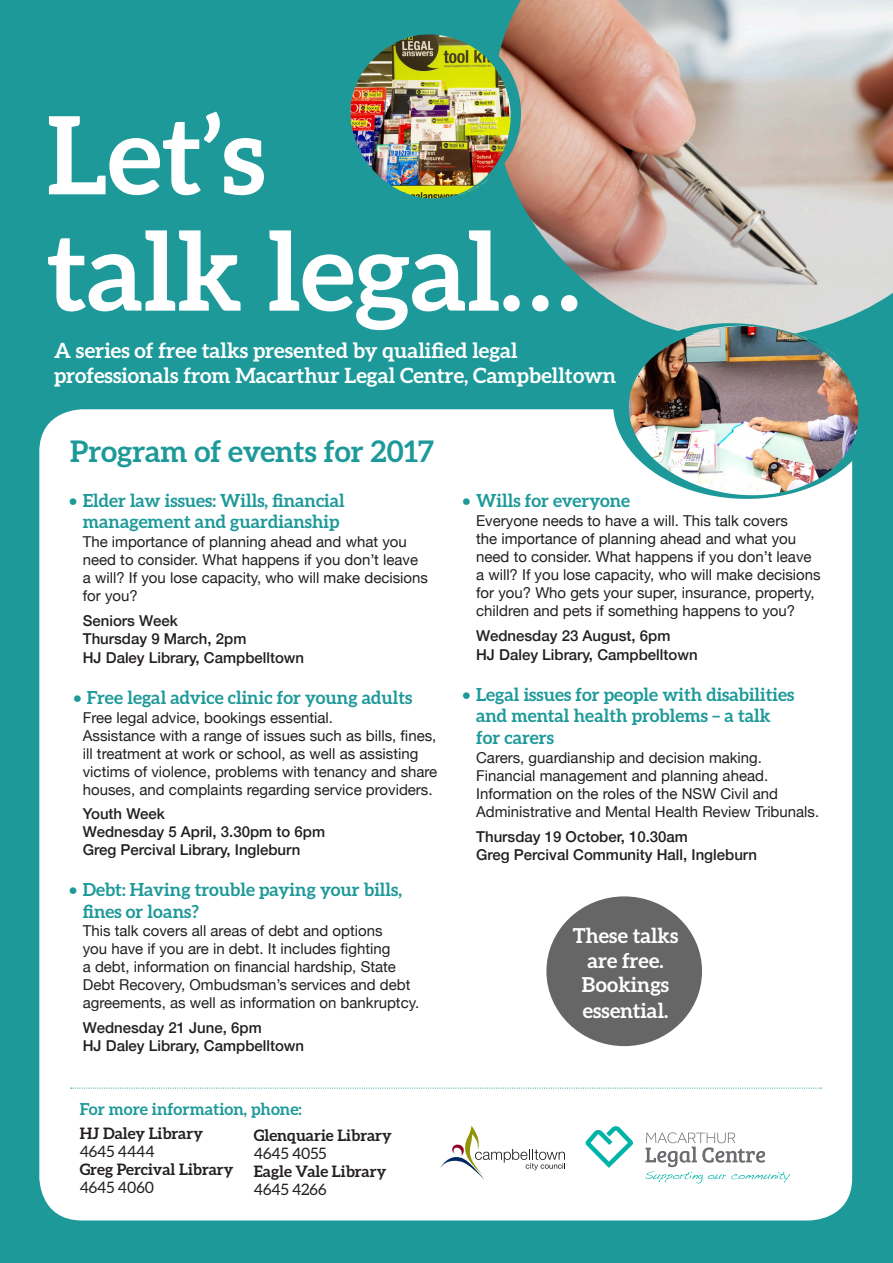
<style>
.page{position:relative;width:893px;height:1263px;background:#1e9999}
.page>*{position:absolute;margin:0;border:0;box-sizing:border-box;transform-origin:0 0}
.t1{font:700 108px "Aleo";color:#fff}
.t2{font:700 29.7px "Aleo";color:#1e9999}
.t3{font:700 21px "Aleo";color:#fff}
.t4{font:700 20.55px/24.8px "Aleo";color:#fff;text-align:center}
.t5{font:700 18px/21.6px "Aleo";color:#1e9999;text-align:center}
.t6{font:700 16.5px "Aleo";color:#1e9999}
.t7{font:700 15.75px "Aleo";color:#231f20}
.t8{font:15.75px "Aleo";color:#231f20}
.t9{font:15px/18px "Helvetica Neue";color:#231f20}
.t10{font:500 15px "Helvetica Neue";color:#231f20}
.s1{font-weight:400}
</style>
<div class="page">
<div style="left:39px;top:409px;width:813px;height:811px;background:#fff;border-radius:43px"></div>
<svg style="left:645px;top:1132px;width:145px;height:51px"></svg>
<svg style="left:585px;top:1126px;width:49px;height:42px"></svg>
<div style="left:546px;top:896px;width:156px;height:150px;background:#666;border-radius:50%"></div>
<svg style="left:507px;top:0;width:386px;height:323px;background:#bdb2aa"></svg>
<img style="left:613px;top:323px;width:246px;height:177px">
<img style="left:350px;top:27px;width:171px;height:173px">
<svg style="left:440px;top:1125px;width:125px;height:54px"></svg>
<svg style="left:71px;top:1087px;width:750px;height:2px"></svg>
<p class="t1" style="left:47px;top:93px;width:220px">Let’s</p>
<p class="t1" style="left:47px;top:209px;width:535px">talk legal…</p>
<p class="t3" style="left:54px;top:338px;width:465px">A series of free talks presented by qualified legal</p>
<p class="t3" style="left:54px;top:364px;width:564px">professionals from Macarthur Legal Centre, Campbelltown</p>
<p class="t2" style="left:70px;top:434px;width:365px">Program of events for 2017</p>
<p class="t5" style="left:69px;top:489px;width:277px"><span class="s1">•</span> Elder law issues: Wills, financial management and guardianship</p>
<p class="t9" style="left:83px;top:534px;width:337px">The importance of planning ahead and what you need to consider. What happens if you don’t leave</p>
<p class="t9" style="left:83px;top:570px;width:347px">a will? If you lose capacity, who will make decisions for you?</p>
<p class="t10" style="left:83px;top:609px;width:97px">Seniors Week</p>
<p class="t10" style="left:83px;top:627px;width:165px">Thursday 9 March, 2pm</p>
<p class="t10" style="left:83px;top:646px;width:223px">HJ Daley Library, Campbelltown</p>
<p class="t5" style="left:73px;top:686px;width:341px"><span class="s1">•</span> Free legal advice clinic for young adults</p>
<p class="t9" style="left:83px;top:709px;width:252px">Free legal advice, bookings essential.</p>
<p class="t9" style="left:83px;top:727px;width:355px">Assistance with a range of issues such as bills, fines,</p>
<p class="t9" style="left:83px;top:745px;width:356px">ill treatment at work or school, as well as assisting victims of violence, problems with tenancy and share houses, and complaints regarding service providers.</p>
<p class="t10" style="left:83px;top:802px;width:84px">Youth Week</p>
<p class="t10" style="left:83px;top:820px;width:244px">Wednesday 5 April, 3.30pm to 6pm</p>
<p class="t10" style="left:83px;top:838px;width:219px">Greg Percival Library, Ingleburn</p>
<p class="t5" style="left:69px;top:878px;width:334px"><span class="s1">•</span> Debt: Having trouble paying your bills,</p>
<p class="t5" style="left:83px;top:900px;width:118px">fines or loans?</p>
<p class="t9" style="left:83px;top:923px;width:338px">This talk covers all areas of debt and options<br>you have if you are in debt. It includes fighting<br>a debt, information on financial hardship, State Debt Recovery, Ombudsman’s services and debt agreements, as well as information on bankruptcy.</p>
<p class="t10" style="left:83px;top:1016px;width:180px">Wednesday 21 June, 6pm</p>
<p class="t10" style="left:83px;top:1034px;width:223px">HJ Daley Library, Campbelltown</p>
<p class="t6" style="left:80px;top:1100px;width:224px">For more information, phone:</p>
<p class="t7" style="left:80px;top:1125px;width:125px">HJ Daley Library</p>
<p class="t8" style="left:80px;top:1143px;width:77px">4645 4444</p>
<p class="t7" style="left:80px;top:1161px;width:155px">Greg Percival Library</p>
<p class="t8" style="left:80px;top:1179px;width:76px">4645 4060</p>
<p class="t7" style="left:254px;top:1126px;width:139px">Glenquarie Library</p>
<p class="t8" style="left:254px;top:1144px;width:74px">4645 4055</p>
<p class="t7" style="left:254px;top:1162px;width:134px">Eagle Vale Library</p>
<p class="t8" style="left:254px;top:1180px;width:74px">4645 4266</p>
<p class="t5" style="left:463px;top:490px;width:169px"><span class="s1">•</span> Wills for everyone</p>
<p class="t9" style="left:476px;top:513px;width:346px">Everyone needs to have a will. This talk covers<br>the importance of planning ahead and what you need to consider. What happens if you don’t leave a will? If you lose capacity, who will make decisions for you? Who gets your super, insurance, property, children and pets if something happens to you?</p>
<p class="t10" style="left:476px;top:624px;width:196px">Wednesday 23 August, 6pm</p>
<p class="t10" style="left:476px;top:643px;width:223px">HJ Daley Library, Campbelltown</p>
<p class="t5" style="left:463px;top:683px;width:333px"><span class="s1">•</span> Legal issues for people with disabilities and mental health problems – a talk</p>
<p class="t5" style="left:476px;top:726px;width:79px">for carers</p>
<p class="t9" style="left:476px;top:749px;width:294px">Carers, guardianship and decision making.<br>Financial management and planning ahead.</p>
<p class="t9" style="left:476px;top:785px;width:345px">Information on the roles of the NSW Civil and<br>Administrative and Mental Health Review Tribunals.</p>
<p class="t10" style="left:476px;top:824px;width:213px">Thursday 19 October, 10.30am</p>
<p class="t10" style="left:476px;top:842px;width:282px">Greg Percival Community Hall, Ingleburn</p>
<p class="t4" style="left:573px;top:923px;width:107px">These talks are free.</p>
<p class="t4" style="left:582px;top:972px;width:89px;line-height:25.2px;text-align:left">Bookings essential.</p>
</div>
